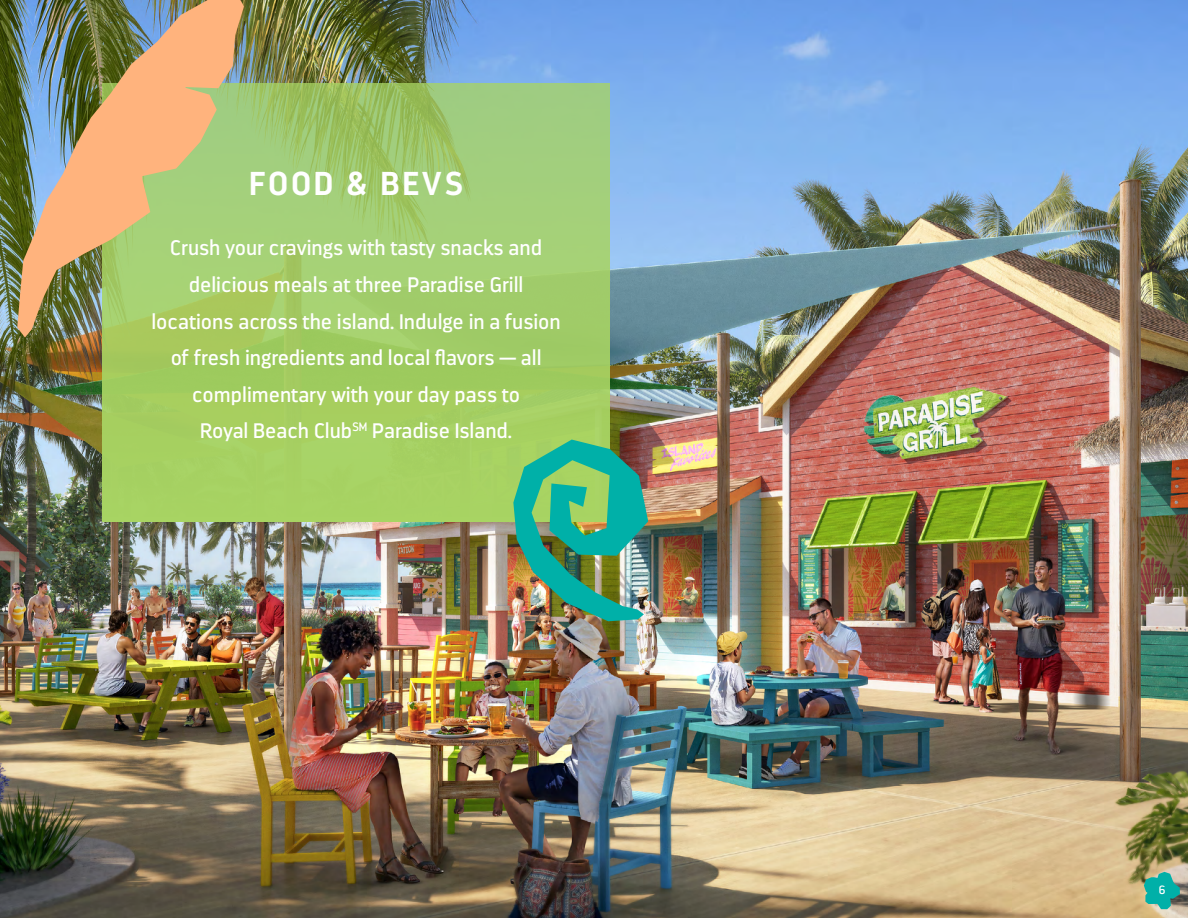
<style>
.page{position:relative;width:1188px;height:918px;background:#fff}
.page>*{position:absolute;margin:0;border:0;box-sizing:border-box;transform-origin:0 0}
.t1{font:700 33px "Darwin";letter-spacing:.08em;color:#fff}
.t2{font:21px/36.6px "Darwin";color:#fff;text-align:center}
.t3{font:12px "Darwin";color:#fff}
</style>
<div class="page">
<img style="left:0;top:0;width:1188px;height:918px">
<svg style="left:102px;top:83px;width:508px;height:439px;background:#a2cd69"></svg>
<svg style="left:17px;top:0;width:227px;height:338px;background:#afaa75"></svg>
<img style="left:513px;top:440px;width:135px;height:181px">
<svg style="left:1144px;top:872px;width:36px;height:37px"></svg>
<h1 class="t1" style="left:249px;top:163px;width:216px">FOOD &amp; BEVS</h1>
<p class="t2" style="left:151px;top:230px;width:411px">Crush your cravings with tasty snacks and delicious meals at three Paradise Grill locations across the island. Indulge in a fusion of fresh ingredients and local flavors — all complimentary with your day pass to<br>Royal Beach Club<sup>SM</sup> Paradise Island.</p>
<p class="t3" style="left:1159px;top:883px;width:8px">6</p>
</div>
